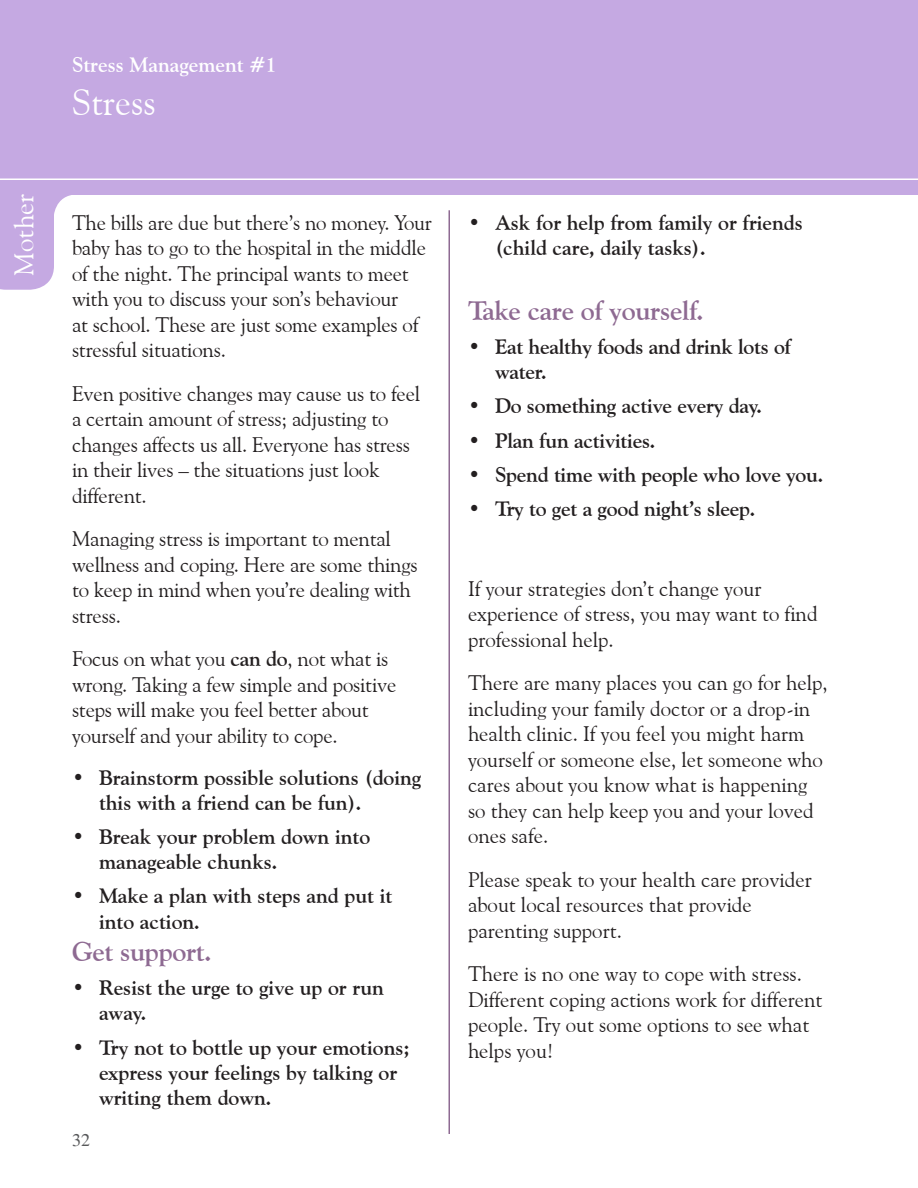
<style>
.page{position:relative;width:918px;height:1188px;background:#fff}
.page>*{position:absolute;margin:0;border:0;box-sizing:border-box;transform-origin:0 0}
.Large_Chapter_Header{font:36px "Goudy Old Style BT";color:#fff}
.Chapter_1_Purple_Sub{font:700 27px "Goudy Old Style BT";letter-spacing:-.01em;color:#8e6a92}
.t1{font:27px "Goudy Old Style BT";letter-spacing:.005em;color:#fff}
.Main_Text{font:21px/25.5px "Goudy Old Style BT";letter-spacing:-.01em;color:#231f20}
.t2{font:700 21px/25.2px "Goudy Old Style BT";color:#231f20}
.t3{font:700 21px "Goudy Old Style BT";color:#fff}
.t4{font:18px "Times";color:#57585a}
.s1{font-weight:700}
</style>
<div class="page">
<div style="left:0;top:0;width:918px;height:194px;background:#c5a9e2"></div>
<div style="left:0;top:194px;width:54px;height:96px;background:#c5a9e2"></div>
<div style="left:6px;top:111px;width:72px;height:107px;background:#c5a9e2;border-radius:24px"></div>
<hr style="left:0;top:178px;width:918px;height:2px;background:#fff">
<hr style="left:448px;top:210px;width:2px;height:924px;background:#8e6a92">
<p class="t1" style="left:7px;top:276px;width:84px;rotate:-90deg">Mother</p>
<p class="t3" style="left:72px;top:52px;width:207px">Stress Management #1</p>
<p class="Large_Chapter_Header" style="left:72px;top:81px;width:85px">Stress</p>
<p class="Main_Text" style="left:72px;top:209px;width:362px">The bills are due but there’s no money. Your baby has to go to the hospital in the middle of the night. The principal wants to meet with you to discuss your son’s behaviour<br>at school. These are just some examples of stressful situations.</p>
<p class="Main_Text" style="left:72px;top:380px;width:350px">Even positive changes may cause us to feel a certain amount of stress; adjusting to changes affects us all. Everyone has stress in their lives – the situations just look different.</p>
<p class="Main_Text" style="left:72px;top:526px;width:347px">Managing stress is important to mental wellness and coping. Here are some things to keep in mind when you’re dealing with stress.</p>
<p class="Main_Text" style="left:72px;top:646px;width:326px">Focus on what you <span class="s1">can do</span>, not what is wrong. Taking a few simple and positive steps will make you feel better about yourself and your ability to cope.</p>
<p class="t2" style="left:99px;top:764px;width:324px;text-indent:-27px">• Brainstorm possible solutions (doing this with a friend can be fun).</p>
<p class="t2" style="left:99px;top:824px;width:273px;text-indent:-27px">• Break your problem down into manageable chunks.</p>
<p class="t2" style="left:99px;top:883px;width:295px;text-indent:-27px">• Make a plan with steps and put it into action.</p>
<p class="Chapter_1_Purple_Sub" style="left:72px;top:935px;width:141px">Get support.</p>
<p class="t2" style="left:99px;top:975px;width:286px;text-indent:-27px">• Resist the urge to give up or run away.</p>
<p class="t2" style="left:99px;top:1034px;width:312px;text-indent:-27px">• Try not to bottle up your emotions; express your feelings by talking or writing them down.</p>
<p class="t4" style="left:72px;top:1130px;width:19px">32</p>
<p class="t2" style="left:495px;top:210px;width:309px;text-indent:-27px">• Ask for help from family or friends (child care, daily tasks).</p>
<p class="Chapter_1_Purple_Sub" style="left:468px;top:294px;width:237px">Take care of yourself.</p>
<p class="t2" style="left:495px;top:334px;width:298px;text-indent:-27px">• Eat healthy foods and drink lots of water.</p>
<p class="t2" style="left:468px;top:393px;width:296px">• Do something active every day.</p>
<p class="t2" style="left:468px;top:427px;width:189px">• Plan fun activities.</p>
<p class="t2" style="left:468px;top:462px;width:357px">• Spend time with people who love you.</p>
<p class="t2" style="left:468px;top:496px;width:289px">• Try to get a good night’s sleep.</p>
<p class="Main_Text" style="left:468px;top:575px;width:351px">If your strategies don’t change your experience of stress, you may want to find professional help.</p>
<p class="Main_Text" style="left:468px;top:670px;width:361px">There are many places you can go for help, including your family doctor or a drop-in health clinic. If you feel you might harm yourself or someone else, let someone who cares about you know what is happening so they can help keep you and your loved ones safe.</p>
<p class="Main_Text" style="left:468px;top:866px;width:345px">Please speak to your health care provider about local resources that provide parenting support.</p>
<p class="Main_Text" style="left:468px;top:961px;width:356px">There is no one way to cope with stress.<br>Different coping actions work for different people. Try out some options to see what helps you!</p>
</div>
